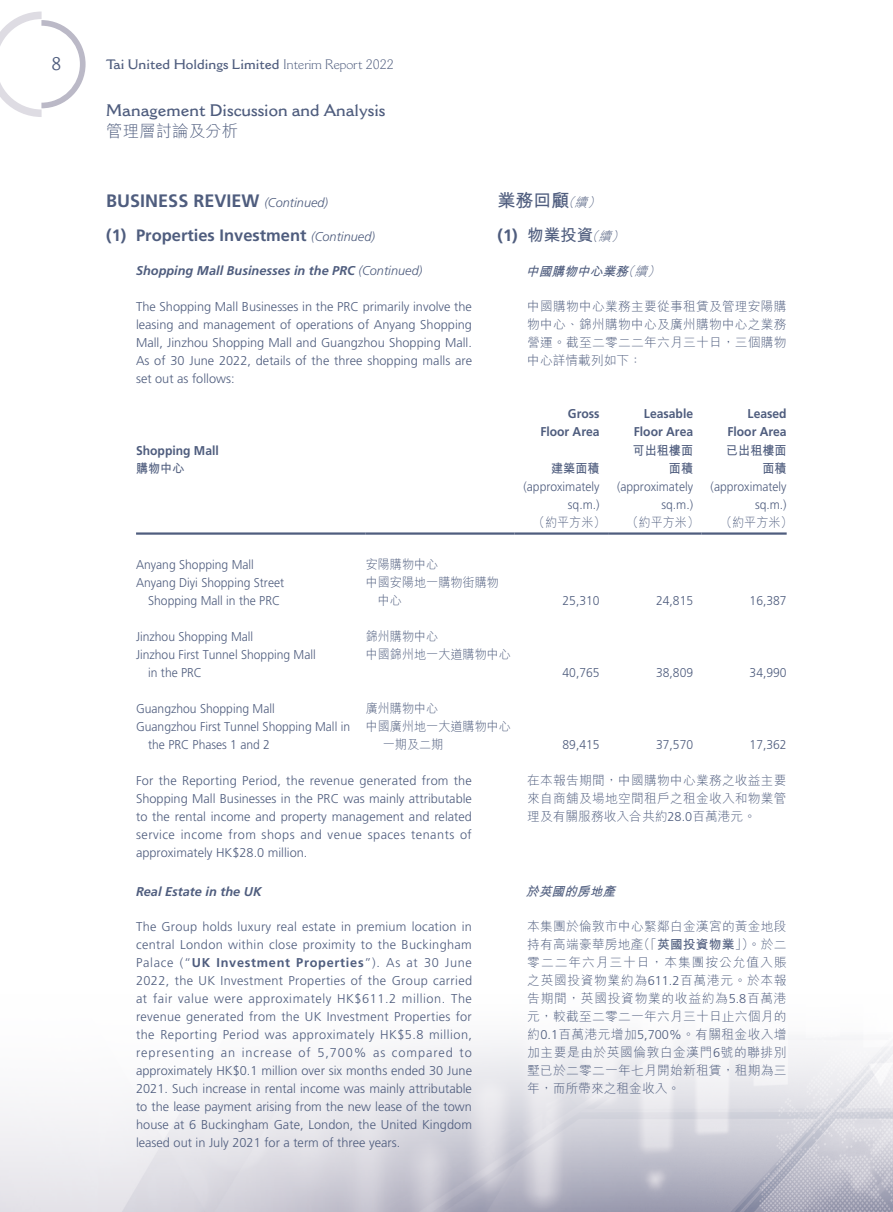
<style>
.page{position:relative;width:893px;height:1212px;background:#fff}
.page>*{position:absolute;margin:0;border:0;box-sizing:border-box;transform-origin:0 0}
.t1{font:700 18px "Frutiger LT Std";color:#4f5d7e}
.t2{font:700 18px "M Hei HK";color:#4f5d7e}
.t3{font:18px "Cantoria MT Std";color:#4f5d7e}
.t4{font:700 16.5px "Frutiger LT Std";color:#4f5d7e}
.t5{font:600 16.5px "Cantoria MT Std";color:#4f5d7e}
.t6{font:700 16.5px "M Hei HK";color:#4f5d7e}
.t7{font:300 16.5px "M Hei HK";color:#4f5d7e}
.t8{font:600 13.5px "Cantoria MT Std";color:#4f5d7e}
.t9{font:300 12.75px/18px "Frutiger LT Std";color:#4f5d7e;text-align:justify}
.t10{font:300 12.75px/18px "M Hei HK";letter-spacing:.02em;color:#4f5d7e;text-align:justify}
.t11{font:300 12.75px/18px "Frutiger LT Std";color:#4f5d7e;text-align:right;scale:.95 1}
.t12{font:italic 700 12.75px "Frutiger LT Std";color:#4f5d7e}
.t13{font:700 12.75px/18px "Frutiger LT Std";color:#4f5d7e;text-align:right;scale:.95 1}
.t14{font:300 12.75px/18px "M Hei HK";color:#4f5d7e;scale:.95 1}
.t15{font:300 12.75px "M Hei HK";letter-spacing:.02em;color:#4f5d7e;scale:.95 1}
.t16{font:700 12.75px/18px "M Hei HK";color:#4f5d7e;text-align:right;scale:.95 1}
.t17{font:italic 700 12.75px "M Hei HK";color:#4f5d7e}
.s1{font-weight:300}
.s2{font-weight:300;font-style:italic;font-size:12.75px}
.s3{font-family:"Frutiger LT Std"}
.s4{font-weight:700}
</style>
<div class="page">
<img style="left:0;top:1036px;width:893px;height:176px">
<svg style="left:0;top:12px;width:86px;height:105px"></svg>
<hr style="left:136px;top:532px;width:230px;height:3px;background:#4f5d7e">
<hr style="left:366px;top:532px;width:148px;height:3px;background:#4f5d7e">
<hr style="left:514px;top:532px;width:94px;height:3px;background:#4f5d7e">
<hr style="left:608px;top:532px;width:94px;height:3px;background:#4f5d7e">
<hr style="left:702px;top:532px;width:85px;height:3px;background:#4f5d7e">
<h1 class="t3" style="left:51px;top:53px;width:11px">8</h1>
<p class="t8" style="left:106px;top:56px;width:289px">Tai United Holdings Limited <span class="s1">Interim Report 2022</span></p>
<p class="t5" style="left:106px;top:100px;width:281px">Management Discussion and Analysis</p>
<p class="t7" style="left:106px;top:123px;width:133px">管理層討論及分析</p>
<h1 class="t1" style="left:106px;top:191px;width:223px">BUSINESS REVIEW <span class="s2">(Continued)</span></h1>
<p class="t4" style="left:106px;top:226px;width:270px">(1) Properties Investment <span class="s2">(Continued)</span></p>
<p class="t12" style="left:136px;top:263px;width:288px">Shopping Mall Businesses in the PRC <span class="s1">(Continued)</span></p>
<p class="t9" style="left:136px;top:297px;width:338px">The Shopping Mall Businesses in the PRC primarily involve the leasing and management of operations of Anyang Shopping Mall, Jinzhou Shopping Mall and Guangzhou Shopping Mall.<br>As of 30 June 2022, details of the three shopping malls are set out as follows:</p>
<h1 class="t2" style="left:497px;top:188px;width:107px">業務回顧<span class="s2">（續）</span></h1>
<p class="t6" style="left:497px;top:223px;width:131px"><span class="s3">(1)</span> 物業投資<span class="s2">（續）</span></p>
<p class="t17" style="left:526px;top:262px;width:139px">中國購物中心業務<span class="s1">（續）</span></p>
<p class="t10" style="left:527px;top:297px;width:261px">中國購物中心業務主要從事租賃及管理安陽購物中心、錦州購物中心及廣州購物中心之業務營運。截至二零二二年六月三十日，三個購物中心詳情載列如下：</p>
<p class="t13" style="left:540px;top:405px;width:64px">Gross<br>Floor Area</p>
<p class="t13" style="left:634px;top:405px;width:64px">Leasable<br>Floor Area</p>
<p class="t13" style="left:727px;top:405px;width:64px">Leased<br>Floor Area</p>
<p class="t13" style="left:136px;top:441px;width:89px">Shopping Mall</p>
<p class="t16" style="left:136px;top:458px;width:53px">購物中心</p>
<p class="t16" style="left:551px;top:458px;width:52px">建築面積</p>
<p class="t16" style="left:633px;top:440px;width:65px">可出租樓面面積</p>
<p class="t16" style="left:726px;top:440px;width:65px">已出租樓面面積</p>
<p class="t11" style="left:136px;top:556px;width:126px">Anyang Shopping Mall</p>
<p class="t15" style="left:366px;top:558px;width:78px">安陽購物中心</p>
<p class="t11" style="left:148px;top:574px;width:145px;text-align:left;text-indent:-12px">Anyang Diyi Shopping Street<br>Shopping Mall in the PRC</p>
<p class="t14" style="left:378px;top:573px;width:129px;text-indent:-12px">中國安陽地一購物街購物中心</p>
<p class="t11" style="left:136px;top:628px;width:125px">Jinzhou Shopping Mall</p>
<p class="t15" style="left:366px;top:630px;width:78px">錦州購物中心</p>
<p class="t11" style="left:148px;top:646px;width:178px;text-align:left;text-indent:-12px">Jinzhou First Tunnel Shopping Mall in the PRC</p>
<p class="t14" style="left:366px;top:645px;width:155px">中國錦州地一大道購物中心</p>
<p class="t11" style="left:136px;top:700px;width:147px">Guangzhou Shopping Mall</p>
<p class="t15" style="left:366px;top:702px;width:78px">廣州購物中心</p>
<p class="t11" style="left:148px;top:718px;width:214px;text-align:left;text-indent:-12px">Guangzhou First Tunnel Shopping Mall in the PRC Phases 1 and 2</p>
<p class="t14" style="left:383px;top:717px;width:137px;text-indent:-17px">中國廣州地一大道購物中心一期及二期</p>
<p class="t9" style="left:136px;top:772px;width:337px">For the Reporting Period, the revenue generated from the Shopping Mall Businesses in the PRC was mainly attributable to the rental income and property management and related service income from shops and venue spaces tenants of approximately HK$28.0 million.</p>
<p class="t12" style="left:136px;top:884px;width:127px">Real Estate in the UK</p>
<p class="t9" style="left:136px;top:918px;width:338px">The Group holds luxury real estate in premium location in central London within close proximity to the Buckingham Palace (“<span class="s4">UK Investment Properties</span>”). As at 30 June 2022, the UK Investment Properties of the Group carried at fair value were approximately HK$611.2 million. The revenue generated from the UK Investment Properties for the Reporting Period was approximately HK$5.8 million, representing an increase of 5,700% as compared to approximately HK$0.1 million over six months ended 30 June 2021. Such increase in rental income was mainly attributable to the lease payment arising from the new lease of the town house at 6 Buckingham Gate, London, the United Kingdom leased out in July 2021 for a term of three years.</p>
<p class="t11" style="left:523px;top:477px;width:82px">(approximately sq.m.)</p>
<p class="t11" style="left:617px;top:477px;width:82px">(approximately sq.m.)</p>
<p class="t11" style="left:711px;top:477px;width:82px">(approximately sq.m.)</p>
<p class="t15" style="left:533px;top:515px;width:78px">（約平方米）</p>
<p class="t15" style="left:626px;top:515px;width:78px">（約平方米）</p>
<p class="t15" style="left:720px;top:515px;width:78px">（約平方米）</p>
<p class="t11" style="left:562px;top:592px;width:40px">25,310</p>
<p class="t11" style="left:656px;top:592px;width:40px">24,815</p>
<p class="t11" style="left:750px;top:592px;width:40px">16,387</p>
<p class="t11" style="left:562px;top:664px;width:40px">40,765</p>
<p class="t11" style="left:656px;top:664px;width:40px">38,809</p>
<p class="t11" style="left:750px;top:664px;width:40px">34,990</p>
<p class="t11" style="left:562px;top:736px;width:40px">89,415</p>
<p class="t11" style="left:656px;top:736px;width:40px">37,570</p>
<p class="t11" style="left:750px;top:736px;width:40px">17,362</p>
<p class="t10" style="left:527px;top:771px;width:261px">在本報告期間，中國購物中心業務之收益主要來自商舖及場地空間租戶之租金收入和物業管理及有關服務收入合共約<span class="s3">28.0</span>百萬港元。</p>
<p class="t17" style="left:526px;top:882px;width:95px">於英國的房地產</p>
<p class="t10" style="left:527px;top:917px;width:261px">本集團於倫敦市中心緊鄰白金漢宮的黃金地段持有高端豪華房地產（「<span class="s4">英國投資物業</span>」）。於二零二二年六月三十日，本集團按公允值入賬之英國投資物業約為<span class="s3">611.2</span>百萬港元。於本報告期間，英國投資物業的收益約為<span class="s3">5.8</span>百萬港元，較截至二零二一年六月三十日止六個月的約<span class="s3">0.1</span>百萬港元增加<span class="s3">5,700%</span>。有關租金收入增加主要是由於英國倫敦白金漢門<span class="s3">6</span>號的聯排別墅已於二零二一年七月開始新租賃，租期為三年，而所帶來之租金收入。</p>
</div>
